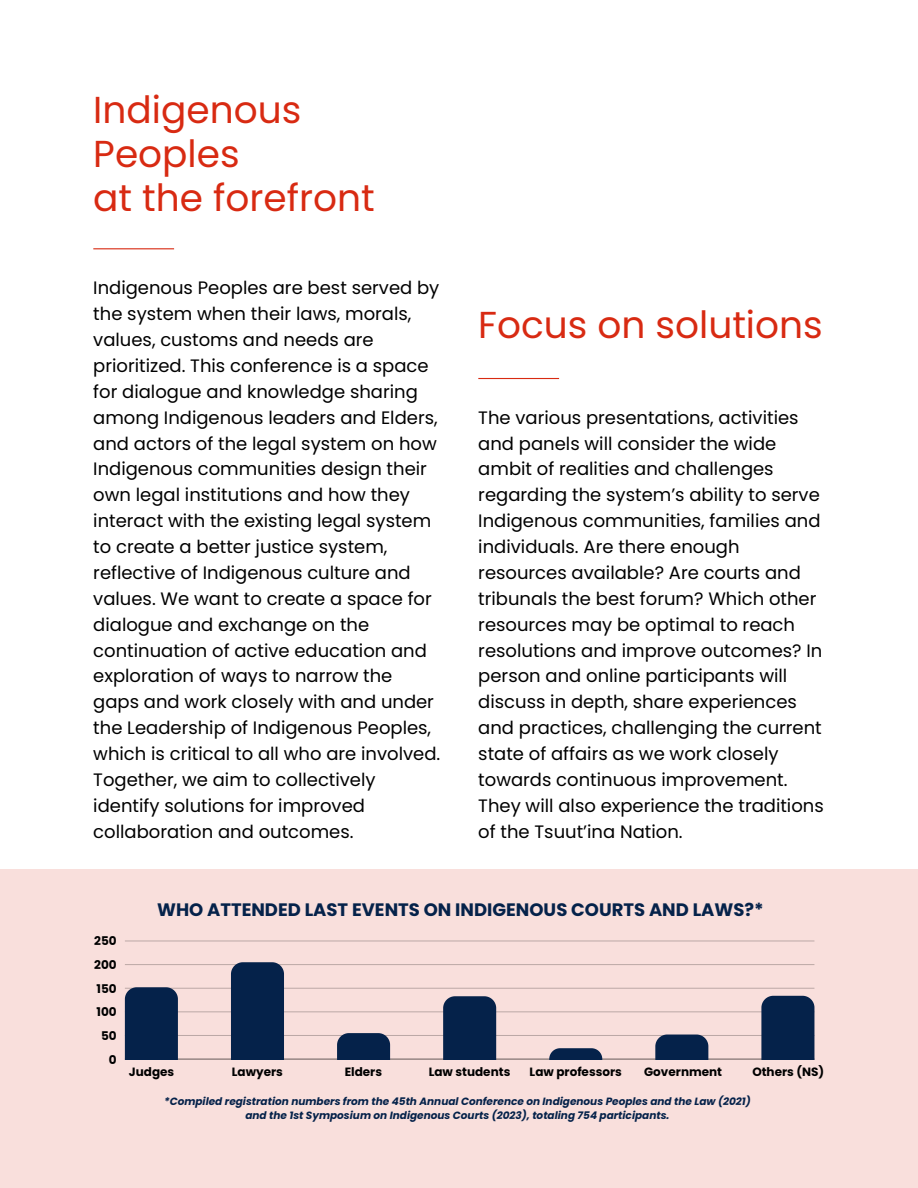
<style>
.page{position:relative;width:918px;height:1188px;background:#fff}
.page>*{position:absolute;margin:0;border:0;box-sizing:border-box;transform-origin:0 0}
.t1{font:37.5px/43.8px "Poppins";color:#d82a12}
.t2{font:18px/25.8px "Poppins";color:#000}
.t3{font:700 18px "Poppins";color:#05224a}
.t4{font:700 12px "Poppins";color:#000}
.t5{font:italic 700 10.5px "Poppins";color:#05224a}
</style>
<div class="page">
<hr style="left:93px;top:248px;width:81px;height:1px;background:#d82a12">
<hr style="left:478px;top:378px;width:81px;height:1px;background:#d82a12">
<div style="left:0;top:870px;width:918px;height:318px;background:#f9dfdc"></div>
<hr style="left:125px;top:1059px;width:689px;height:1px;background:#000;opacity:.6">
<hr style="left:125px;top:1035px;width:689px;height:1px;background:#bca8a6">
<hr style="left:125px;top:1012px;width:689px;height:1px;background:#e3cbc9">
<hr style="left:125px;top:988px;width:689px;height:1px;background:#ccb6b4">
<hr style="left:125px;top:964px;width:689px;height:1px;background:#c1adaa">
<hr style="left:125px;top:941px;width:689px;height:1px;background:#dbc4c2">
<div style="left:125px;top:987px;width:53px;height:72px;background:#05224a"></div>
<div style="left:231px;top:962px;width:53px;height:97px;background:#05224a"></div>
<svg style="left:337px;top:1033px;width:53px;height:26px"></svg>
<div style="left:443px;top:996px;width:53px;height:63px;background:#05224a"></div>
<svg style="left:549px;top:1048px;width:53px;height:11px"></svg>
<svg style="left:655px;top:1035px;width:53px;height:24px"></svg>
<div style="left:761px;top:996px;width:53px;height:63px;background:#05224a"></div>
<h3 class="t1" style="left:93px;top:88px;width:283px">Indigenous<br>Peoples<br>at the forefront</h3>
<h1 class="t2" style="left:93px;top:275px;width:348px">Indigenous Peoples are best served by the system when their laws, morals, values, customs and needs are prioritized. This conference is a space for dialogue and knowledge sharing among Indigenous leaders and Elders, and actors of the legal system on how Indigenous communities design their own legal institutions and how they interact with the existing legal system to create a better justice system, reflective of Indigenous culture and values. We want to create a space for dialogue and exchange on the continuation of active education and exploration of ways to narrow the gaps and work closely with and under the Leadership of Indigenous Peoples, which is critical to all who are involved.<br>Together, we aim to collectively identify solutions for improved collaboration and outcomes.</h1>
<h1 class="t1" style="left:478px;top:303px;width:346px">Focus on solutions</h1>
<h3 class="t2" style="left:478px;top:404px;width:347px">The various presentations, activities and panels will consider the wide ambit of realities and challenges regarding the system’s ability to serve Indigenous communities, families and individuals. Are there enough resources available? Are courts and tribunals the best forum? Which other resources may be optimal to reach resolutions and improve outcomes? In person and online participants will discuss in depth, share experiences and practices, challenging the current state of affairs as we work closely towards continuous improvement.<br>They will also experience the traditions of the Tsuut’ina Nation.</h3>
<p class="t4" style="left:94px;top:933px;width:24px">250</p>
<p class="t4" style="left:94px;top:956px;width:24px">200</p>
<p class="t4" style="left:97px;top:980px;width:22px">150</p>
<p class="t4" style="left:97px;top:1004px;width:22px">100</p>
<p class="t4" style="left:101px;top:1027px;width:17px">50</p>
<p class="t4" style="left:109px;top:1051px;width:9px">0</p>
<h2 class="t3" style="left:157px;top:897px;width:608px">WHO ATTENDED LAST EVENTS ON INDIGENOUS COURTS AND LAWS?*</h2>
<p class="t4" style="left:129px;top:1064px;width:47px">Judges</p>
<p class="t4" style="left:232px;top:1064px;width:53px">Lawyers</p>
<p class="t4" style="left:345px;top:1064px;width:39px">Elders</p>
<p class="t4" style="left:429px;top:1064px;width:83px">Law students</p>
<p class="t4" style="left:530px;top:1064px;width:94px">Law professors</p>
<p class="t4" style="left:644px;top:1064px;width:79px">Government</p>
<p class="t4" style="left:752px;top:1064px;width:74px">Others (NS)</p>
<p class="t5" style="left:164px;top:1094px;width:588px">*Compiled registration numbers from the 45th Annual Conference on Indigenous Peoples and the Law (2021)</p>
<p class="t5" style="left:245px;top:1108px;width:426px">and the 1st Symposium on Indigenous Courts (2023), totaling 754 participants.</p>
</div>
